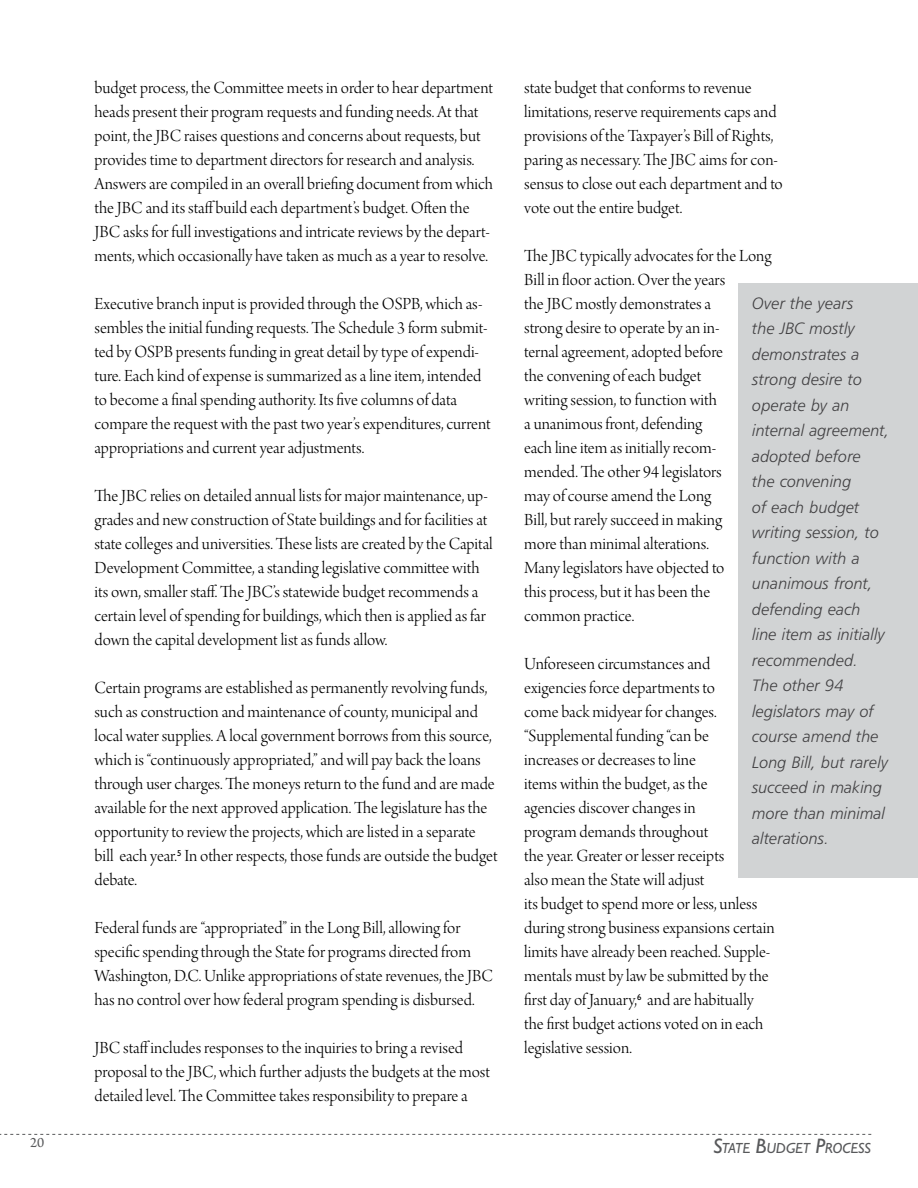
<style>
.page{position:relative;width:918px;height:1188px;background:#fff}
.page>*{position:absolute;margin:0;border:0;box-sizing:border-box;transform-origin:0 0}
.t1{font:18px/24px "Arno Pro Light Display";color:#000}
.t2{font:16.5px/25.5px "Humanist 777 BT Light Italic B";letter-spacing:-.005em;color:#414042}
.t3{font:15px "Arno Pro";color:#58595b}
.t4{font:italic 14.7px "Humanist 521 BT";letter-spacing:-.005em;color:#58595b}
.s1{font-size:21px}
</style>
<div class="page">
<svg style="left:0;top:1134px;width:871px;height:1px"></svg>
<div style="left:739px;top:283px;width:179px;height:595px;background:#d1d3d4"></div>
<p class="t1" style="left:95px;top:77px;width:400px">budget process, the Committee meets in order to hear department heads present their program requests and funding needs. At that point, the JBC raises questions and concerns about requests, but provides time to department directors for research and analysis.<br>Answers are compiled in an overall briefing document from which the JBC and its staff build each department’s budget. Often the JBC asks for full investigations and intricate reviews by the depart&shy;ments, which occasionally have taken as much as a year to resolve.</p>
<p class="t1" style="left:95px;top:293px;width:398px">Executive branch input is provided through the OSPB, which as&shy;sembles the initial funding requests. The Schedule 3 form submit&shy;ted by OSPB presents funding in great detail by type of expendi&shy;ture. Each kind of expense is summarized as a line item, intended to become a final spending authority. Its five columns of data compare the request with the past two year’s expenditures, current appropriations and current year adjustments.</p>
<p class="t1" style="left:95px;top:485px;width:400px">The JBC relies on detailed annual lists for major maintenance, up&shy;grades and new construction of State buildings and for facilities at state colleges and universities. These lists are created by the Capital Development Committee, a standing legislative committee with its own, smaller staff. The JBC’s statewide budget recommends a certain level of spending for buildings, which then is applied as far down the capital development list as funds allow.</p>
<p class="t1" style="left:94px;top:677px;width:405px">Certain programs are established as permanently revolving funds, such as construction and maintenance of county, municipal and local water supplies. A local government borrows from this source, which is “continuously appropriated,” and will pay back the loans through user charges. The moneys return to the fund and are made available for the next approved application. The legislature has the opportunity to review the projects, which are listed in a separate bill each year.<sup>5</sup> In other respects, those funds are outside the budget debate.</p>
<p class="t1" style="left:94px;top:917px;width:400px">Federal funds are “appropriated” in the Long Bill, allowing for specific spending through the State for programs directed from Washington, D.C. Unlike appropriations of state revenues, the JBC has no control over how federal program spending is disbursed.</p>
<p class="t1" style="left:94px;top:1037px;width:397px">JBC staff includes responses to the inquiries to bring a revised proposal to the JBC, which further adjusts the budgets at the most detailed level. The Committee takes responsibility to prepare a</p>
<p class="t1" style="left:524px;top:77px;width:260px">state budget that conforms to revenue limitations, reserve requirements caps and provisions of the Taxpayer’s Bill of Rights, paring as necessary. The JBC aims for con&shy;sensus to close out each department and to vote out the entire budget.</p>
<p class="t1" style="left:524px;top:245px;width:249px">The JBC typically advocates for the Long<br>Bill in floor action. Over the years<br>the JBC mostly demonstrates a<br>strong desire to operate by an in-<br>ternal agreement, adopted before<br>the convening of each budget<br>writing session, to function with<br>a unanimous front, defending<br>each line item as initially recom&shy;mended. The other 94 legislators<br>may of course amend the Long<br>Bill, but rarely succeed in making<br>more than minimal alterations.<br>Many legislators have objected to<br>this process, but it has been the<br>common practice.</p>
<p class="t1" style="left:524px;top:653px;width:252px">Unforeseen circumstances and exigencies force departments to<br>come back midyear for changes. “Supplemental funding “can be<br>increases or decreases to line<br>items within the budget, as the<br>agencies discover changes in<br>program demands throughout<br>the year. Greater or lesser receipts<br>also mean the State will adjust<br>its budget to spend more or less, unless during strong business expansions certain limits have already been reached. Supple&shy;mentals must by law be submitted by the first day of January,<sup>6</sup> and are habitually the first budget actions voted on in each legislative session.</p>
<p class="t2" style="left:752px;top:290px;width:139px">Over the years<br>the JBC mostly demonstrates a strong desire to operate by an internal agreement, adopted before<br>the convening<br>of each budget writing session, to function with a unanimous front, defending each line item as initially recommended.<br>The other 94 legislators may of course amend the<br>Long Bill, but rarely succeed in making more than minimal alterations.</p>
<p class="t3" style="left:30px;top:1134px;width:16px">20</p>
<p class="t4" style="left:714px;top:1139px;width:152px"><span class="s1">S</span>TATE <span class="s1">B</span>UDGET <span class="s1">P</span>ROCESS</p>
</div>
